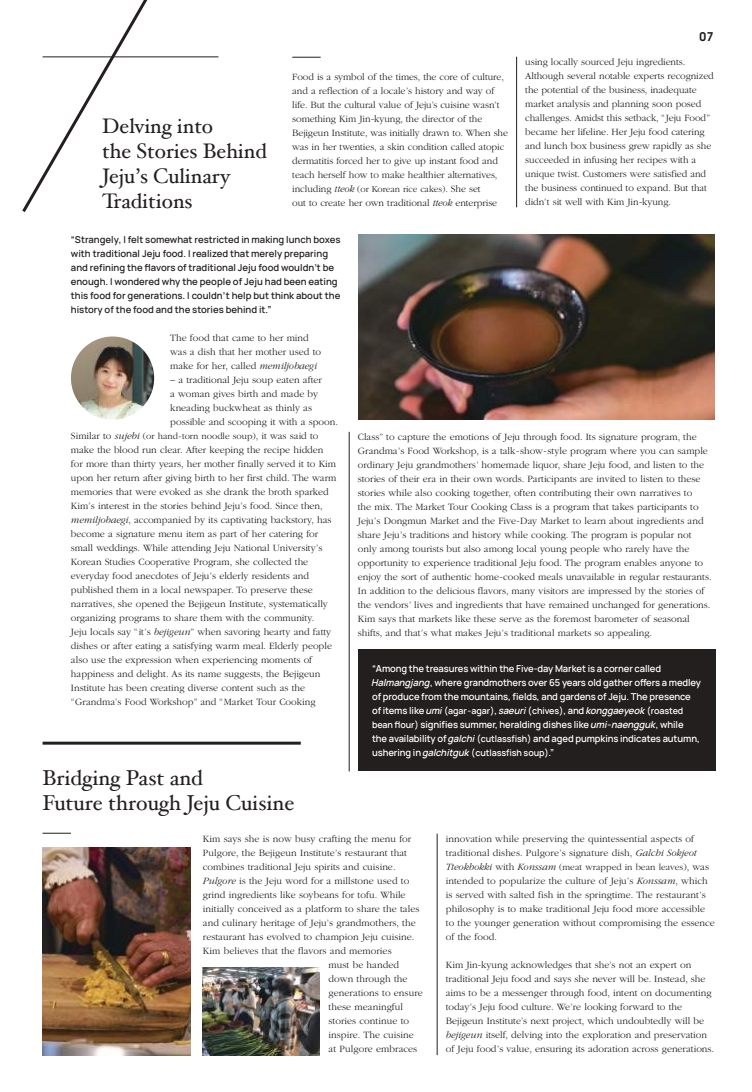
<style>
.page{position:relative;width:752px;height:1092px;background:#fff}
.page>*{position:absolute;margin:0;border:0;box-sizing:border-box;transform-origin:0 0}
.t1{font:21.5px/25px "Hoefler Text";color:#241f1f}
.t2{font:21px/25px "Hoefler Text";color:#241f1f}
.t3{font:600 12px "Avant Garde";color:#241f1f}
.t4{font:300 10px/14px "ITC Garamond Std";color:#241f1f}
.t5{font:600 9.5px/14px "Manrope";letter-spacing:-.01em;color:#fff}
.t6{font:600 9.5px/14px "Manrope";color:#241f1f}
.t7{font:300 9.4px "ITC Garamond Std";color:#241f1f}
.t8{font:600 9px "Manrope";letter-spacing:-.01em;color:#fff}
.s1{font-size:10px}
.s2{font-style:italic;font-size:10px}
.s3{font-style:italic}
.s4{font-size:9.5px}
.s5{font-style:italic;font-size:9.5px}
.s6{font-size:9px}
</style>
<div class="page">
<hr style="left:43px;top:56px;width:175px;height:1px;background:#241f1f">
<svg style="left:292px;top:57px;width:28px;height:1px"></svg>
<svg style="left:43px;top:832px;width:28px;height:1px"></svg>
<svg style="left:22px;top:0;width:151px;height:212px"></svg>
<hr style="left:43px;top:741px;width:257px;height:3px;background:#241f1f">
<hr style="left:349px;top:432px;width:1px;height:339px;background:#241f1f">
<hr style="left:516px;top:57px;width:1px;height:150px;background:#241f1f">
<hr style="left:437px;top:833px;width:1px;height:221px;background:#241f1f">
<div style="left:357px;top:649px;width:358px;height:122px;background:#241f1f"></div>
<img style="left:203px;top:967px;width:116px;height:87px">
<img style="left:358px;top:235px;width:356px;height:184px">
<img style="left:71px;top:336px;width:83px;height:83px;border-radius:42px">
<img style="left:43px;top:847px;width:147px;height:207px">
<h2 class="t2" style="left:102px;top:113px;width:166px">Delving into<br>the Stories Behind<br>Jeju’s Culinary<br>Traditions</h2>
<p class="t4" style="left:292px;top:70px;width:217px">Food is a symbol of the times, the core of culture, and a reflection of a locale’s history and way of life. But the cultural value of Jeju’s cuisine wasn’t something Kim Jin-kyung, the director of the Bejigeun Institute, was initially drawn to. When she was in her twenties, a skin condition called atopic dermatitis forced her to give up instant food and teach herself how to make healthier alternatives,</p>
<p class="t7" style="left:292px;top:184px;width:190px"><span class="s1">including</span> <span class="s2">tteok</span> (or Korean rice cakes)<span class="s1">. She set</span></p>
<p class="t4" style="left:292px;top:196px;width:206px">out to create her own traditional <span class="s3">tteok</span> enterprise</p>
<p class="t6" style="left:71px;top:232px;width:271px">“Strangely, I felt somewhat restricted in making lunch boxes with traditional Jeju food. I realized that merely preparing and refining the flavors of traditional Jeju food wouldn’t be enough. I wondered why the people of Jeju had been eating this food for generations. I couldn't help but think about the history of the food and the stories behind it.”</p>
<p class="t3" style="left:699px;top:29px;width:16px">07</p>
<p class="t4" style="left:525px;top:55px;width:190px">using locally sourced Jeju ingredients.<br>Although several notable experts recognized the potential of the business, inadequate market analysis and planning soon posed challenges. Amidst this setback, “Jeju Food” became her lifeline. Her Jeju food catering and lunch box business grew rapidly as she succeeded in infusing her recipes with a unique twist. Customers were satisfied and the business continued to expand. But that didn’t sit well with Kim Jin-kyung.</p>
<p class="t4" style="left:170px;top:331px;width:152px">The food that came to her mind was a dish that her mother used to make for her, called <span class="s3">memiljobaegi</span></p>
<p class="t4" style="left:170px;top:373px;width:169px">– a traditional Jeju soup eaten after<br>a woman gives birth and made by kneading buckwheat as thinly as possible and scooping it with a spoon.</p>
<p class="t7" style="left:71px;top:431px;width:249px"><span class="s1">Similar to</span> <span class="s2">sujebi</span> (or hand-torn noodle soup)<span class="s1">, it was said to</span></p>
<p class="t4" style="left:71px;top:443px;width:267px">make the blood run clear. After keeping the recipe hidden for more than thirty years, her mother finally served it to Kim upon her return after giving birth to her first child. The warm memories that were evoked as she drank the broth sparked Kim’s interest in the stories behind Jeju’s food. Since then, <span class="s3">memiljobaegi</span>, accompanied by its captivating backstory, has become a signature menu item as part of her catering for small weddings. While attending Jeju National University’s Korean Studies Cooperative Program, she collected the everyday food anecdotes of Jeju’s elderly residents and published them in a local newspaper. To preserve these narratives, she opened the Bejigeun Institute, systematically organizing programs to share them with the community.<br>Jeju locals say “it’s <span class="s3">bejigeun</span>” when savoring hearty and fatty dishes or after eating a satisfying warm meal. Elderly people also use the expression when experiencing moments of happiness and delight. As its name suggests, the Bejigeun Institute has been creating diverse content such as the “Grandma’s Food Workshop” and “Market Tour Cooking</p>
<h1 class="t1" style="left:43px;top:764px;width:253px">Bridging Past and<br>Future through Jeju Cuisine</h1>
<p class="t4" style="left:357px;top:430px;width:355px">Class” to capture the emotions of Jeju through food. Its signature program, the Grandma’s Food Workshop, is a talk-show-style program where you can sample ordinary Jeju grandmothers’ homemade liquor, share Jeju food, and listen to the stories of their era in their own words. Participants are invited to listen to these stories while also cooking together, often contributing their own narratives to<br>the mix. The Market Tour Cooking Class is a program that takes participants to Jeju’s Dongmun Market and the Five-Day Market to learn about ingredients and share Jeju’s traditions and history while cooking. The program is popular not only among tourists but also among local young people who rarely have the opportunity to experience traditional Jeju food. The program enables anyone to enjoy the sort of authentic home-cooked meals unavailable in regular restaurants.<br>In addition to the delicious flavors, many visitors are impressed by the stories of the vendors’ lives and ingredients that have remained unchanged for generations.<br>Kim says that markets like these serve as the foremost barometer of seasonal shifts, and that’s what makes Jeju’s traditional markets so appealing.</p>
<p class="t5" style="left:371px;top:661px;width:331px">“Among the treasures within the Five-day Market is a corner called<br><span class="s3">Halmangjang</span>, where grandmothers over 65 years old gather offers a medley of produce from the mountains, fields, and gardens of Jeju. The presence</p>
<p class="t8" style="left:372px;top:704px;width:312px"><span class="s4">of items like</span> <span class="s5">umi</span>(agar-agar)<span class="s4">,</span> <span class="s5">saeuri</span>(chives)<span class="s4">, and</span> <span class="s5">konggaeyeok</span>(roasted</p>
<p class="t5" style="left:372px;top:717px;width:329px"><span class="s6">bean flour)</span> signifies summer, heralding dishes like <span class="s3">umi-naengguk</span>, while the availability of <span class="s3">galchi</span><span class="s6">(cutlassfish)</span> and aged pumpkins indicates autumn,</p>
<p class="t8" style="left:372px;top:746px;width:183px"><span class="s4">ushering in</span> <span class="s5">galchitguk</span>(cutlassfish soup)<span class="s4">.”</span></p>
<p class="t4" style="left:203px;top:831px;width:210px">Kim says she is now busy crafting the menu for</p>
<p class="t4" style="left:203px;top:845px;width:205px">Pulgore, the Bejigeun Institute’s restaurant that</p>
<p class="t4" style="left:203px;top:859px;width:194px">combines traditional Jeju spirits and cuisine.</p>
<p class="t4" style="left:203px;top:873px;width:208px"><span class="s3">Pulgore</span> is the Jeju word for a millstone used to</p>
<p class="t4" style="left:203px;top:887px;width:204px">grind ingredients like soybeans for tofu. While</p>
<p class="t4" style="left:203px;top:901px;width:218px">initially conceived as a platform to share the tales</p>
<p class="t4" style="left:203px;top:915px;width:214px">and culinary heritage of Jeju’s grandmothers, the</p>
<p class="t4" style="left:203px;top:929px;width:213px">restaurant has evolved to champion Jeju cuisine.</p>
<p class="t4" style="left:203px;top:943px;width:190px">Kim believes that the flavors and memories</p>
<p class="t4" style="left:328px;top:957px;width:72px">must be handed</p>
<p class="t4" style="left:328px;top:971px;width:80px">down through the</p>
<p class="t4" style="left:328px;top:985px;width:96px">generations to ensure</p>
<p class="t4" style="left:328px;top:999px;width:76px">these meaningful</p>
<p class="t4" style="left:328px;top:1013px;width:82px">stories continue to</p>
<p class="t4" style="left:328px;top:1027px;width:87px">inspire. The cuisine</p>
<p class="t4" style="left:328px;top:1041px;width:90px">at Pulgore embraces</p>
<p class="t4" style="left:445px;top:831px;width:252px">innovation while preserving the quintessential aspects of traditional dishes. Pulgore’s signature dish, <span class="s3">Galchi Sokjeot</span></p>
<p class="t7" style="left:445px;top:861px;width:265px"><span class="s2">Tteokbokki</span> <span class="s1">with</span> <span class="s2">Konssam</span> (meat wrapped in bean leaves)<span class="s1">, was</span></p>
<p class="t4" style="left:445px;top:873px;width:270px">intended to popularize the culture of Jeju’s <span class="s3">Konssam</span>, which is served with salted fish in the springtime. The restaurant’s philosophy is to make traditional Jeju food more accessible to the younger generation without compromising the essence of the food.</p>
<p class="t4" style="left:445px;top:957px;width:270px">Kim Jin-kyung acknowledges that she’s not an expert on traditional Jeju food and says she never will be. Instead, she aims to be a messenger through food, intent on documenting today’s Jeju food culture. We’re looking forward to the Bejigeun Institute’s next project, which undoubtedly will be <span class="s3">bejigeun</span> itself, delving into the exploration and preservation of Jeju food’s value, ensuring its adoration across generations.</p>
</div>
